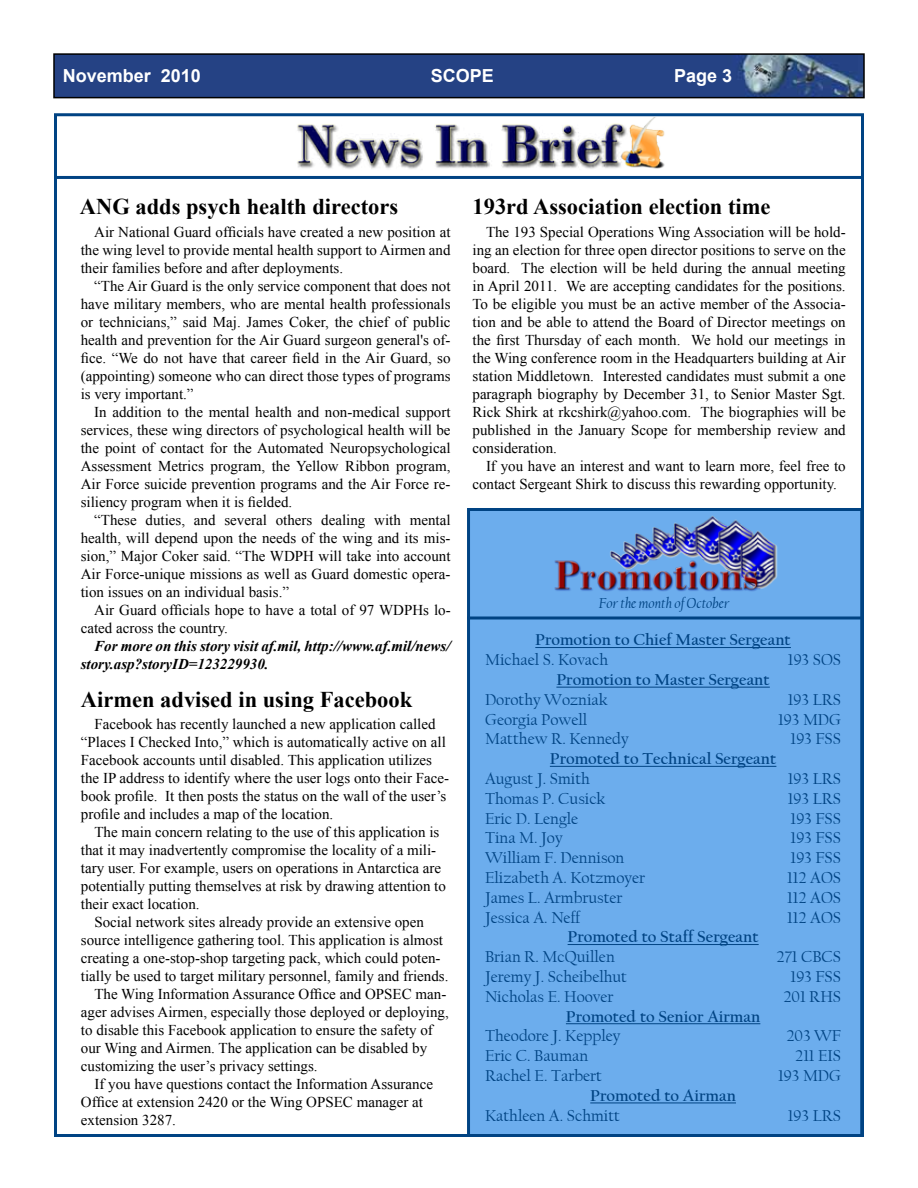
<style>
.page{position:relative;width:918px;height:1188px;background:#fff}
.page>*{position:absolute;margin:0;border:0;box-sizing:border-box;transform-origin:0 0}
.t1{font:700 22.5px "Times New Roman";color:#000}
.t2{font:700 18px "Arial";color:#fff}
.t3{font:16.5px "Californian FB";color:#004383}
.t4{font:700 16.5px "Californian FB";color:#004383}
.t5{font:15px/18px "Times New Roman";color:#000;text-align:justify}
.t6{font:italic 700 15px/18px "Times New Roman";color:#000}
.t7{font:italic 15px "Californian FB";color:#004383}
</style>
<div class="page">
<div style="left:54px;top:113px;width:810px;height:1024px;background:#fff;border:3px solid #004383"></div>
<img style="left:56px;top:56px;width:806px;height:39px">
<div style="left:53px;top:53px;width:812px;height:45px;border:2px solid #000"></div>
<img style="left:297px;top:118px;width:368px;height:51px">
<hr style="left:55px;top:176px;width:809px;height:3px;background:#004383">
<div style="left:467px;top:508px;width:396px;height:629px;background:#6caded;border:3px solid #004383"></div>
<img style="left:554px;top:515px;width:224px;height:77px">
<hr style="left:467px;top:616px;width:396px;height:3px;background:#004383">
<hr style="left:535px;top:647px;width:256px;height:1px;background:#004383">
<hr style="left:556px;top:687px;width:214px;height:1px;background:#004383">
<hr style="left:550px;top:766px;width:226px;height:1px;background:#004383">
<hr style="left:568px;top:944px;width:191px;height:1px;background:#004383">
<hr style="left:566px;top:1023px;width:194px;height:1px;background:#004383">
<hr style="left:590px;top:1102px;width:146px;height:1px;background:#004383">
<p class="t2" style="left:63px;top:64px;width:140px">November 2010</p>
<p class="t2" style="left:431px;top:64px;width:65px">SCOPE</p>
<p class="t2" style="left:674px;top:64px;width:60px">Page 3</p>
<h1 class="t1" style="left:80px;top:191px;width:320px">ANG adds psych health directors</h1>
<p class="t5" style="left:81px;top:223px;width:371px;text-indent:14px">Air National Guard officials have created a new position at the wing level to provide mental health support to Airmen and their families before and after deployments.</p>
<p class="t5" style="left:81px;top:277px;width:371px;text-indent:14px">“The Air Guard is the only service component that does not have military members, who are mental health professionals or technicians,” said Maj. James Coker, the chief of public health and prevention for the Air Guard surgeon general's of&shy;fice. “We do not have that career field in the Air Guard, so (appointing) someone who can direct those types of programs is very important.”</p>
<p class="t5" style="left:81px;top:403px;width:371px;text-indent:14px">In addition to the mental health and non-medical support services, these wing directors of psychological health will be the point of contact for the Automated Neuropsychological Assessment Metrics program, the Yellow Ribbon program, Air Force suicide prevention programs and the Air Force re&shy;siliency program when it is fielded.</p>
<p class="t5" style="left:81px;top:511px;width:371px;text-indent:14px">“These duties, and several others dealing with mental health, will depend upon the needs of the wing and its mis&shy;sion,” Major Coker said. “The WDPH will take into account Air Force-unique missions as well as Guard domestic opera&shy;tion issues on an individual basis.”</p>
<p class="t5" style="left:81px;top:601px;width:371px;text-indent:14px">Air Guard officials hope to have a total of 97 WDPHs lo&shy;cated across the country.</p>
<p class="t6" style="left:81px;top:636px;width:371px;text-indent:14px">For more on this story visit af.mil, http://www.af.mil/news/ story.asp?storyID=123229930.</p>
<p class="t4" style="left:535px;top:631px;width:257px">Promotion to Chief Master Sergeant</p>
<h1 class="t1" style="left:472px;top:191px;width:300px">193rd Association election time</h1>
<p class="t5" style="left:472px;top:223px;width:375px;text-indent:14px">The 193 Special Operations Wing Association will be hold&shy;ing an election for three open director positions to serve on the board. The election will be held during the annual meeting in April 2011. We are accepting candidates for the positions.<br>To be eligible you must be an active member of the Associa&shy;tion and be able to attend the Board of Director meetings on the first Thursday of each month. We hold our meetings in the Wing conference room in the Headquarters building at Air station Middletown. Interested candidates must submit a one paragraph biography by December 31, to Senior Master Sgt.<br>Rick Shirk at rkcshirk@yahoo.com. The biographies will be published in the January Scope for membership review and consideration.</p>
<p class="t5" style="left:472px;top:457px;width:375px;text-indent:14px">If you have an interest and want to learn more, feel free to contact Sergeant Shirk to discuss this rewarding opportunity.</p>
<p class="t7" style="left:599px;top:595px;width:132px">For the month of October</p>
<p class="t3" style="left:485px;top:651px;width:125px">Michael S. Kovach</p>
<p class="t3" style="left:788px;top:651px;width:55px">193 SOS</p>
<p class="t4" style="left:556px;top:670px;width:215px">Promotion to Master Sergeant</p>
<p class="t3" style="left:485px;top:690px;width:124px">Dorothy Wozniak</p>
<p class="t3" style="left:788px;top:690px;width:55px">193 LRS</p>
<p class="t3" style="left:485px;top:710px;width:104px">Georgia Powell</p>
<p class="t3" style="left:778px;top:710px;width:65px">193 MDG</p>
<p class="t3" style="left:485px;top:730px;width:145px">Matthew R. Kennedy</p>
<p class="t3" style="left:790px;top:730px;width:52px">193 FSS</p>
<p class="t4" style="left:550px;top:749px;width:228px">Promoted to Technical Sergeant</p>
<p class="t3" style="left:485px;top:769px;width:106px">August J. Smith</p>
<p class="t3" style="left:788px;top:769px;width:55px">193 LRS</p>
<p class="t3" style="left:485px;top:789px;width:122px">Thomas P. Cusick</p>
<p class="t3" style="left:788px;top:789px;width:55px">193 LRS</p>
<p class="t3" style="left:485px;top:809px;width:95px">Eric D. Lengle</p>
<p class="t3" style="left:790px;top:809px;width:52px">193 FSS</p>
<p class="t3" style="left:485px;top:829px;width:79px">Tina M. Joy</p>
<p class="t3" style="left:790px;top:829px;width:52px">193 FSS</p>
<p class="t3" style="left:485px;top:849px;width:141px">William F. Dennison</p>
<p class="t3" style="left:790px;top:849px;width:52px">193 FSS</p>
<p class="t3" style="left:485px;top:868px;width:162px">Elizabeth A. Kotzmoyer</p>
<p class="t3" style="left:787px;top:868px;width:55px">112 AOS</p>
<p class="t3" style="left:485px;top:888px;width:139px">James L. Armbruster</p>
<p class="t3" style="left:787px;top:888px;width:55px">112 AOS</p>
<p class="t3" style="left:485px;top:908px;width:97px">Jessica A. Neff</p>
<p class="t3" style="left:787px;top:908px;width:55px">112 AOS</p>
<p class="t4" style="left:568px;top:928px;width:193px">Promoted to Staff Sergeant</p>
<p class="t3" style="left:485px;top:948px;width:131px">Brian R. McQuillen</p>
<p class="t3" style="left:776px;top:948px;width:66px">271 CBCS</p>
<p class="t3" style="left:485px;top:967px;width:144px">Jeremy J. Scheibelhut</p>
<p class="t3" style="left:790px;top:967px;width:52px">193 FSS</p>
<p class="t3" style="left:485px;top:987px;width:130px">Nicholas E. Hoover</p>
<p class="t3" style="left:783px;top:987px;width:59px">201 RHS</p>
<p class="t4" style="left:566px;top:1007px;width:196px">Promoted to Senior Airman</p>
<p class="t3" style="left:485px;top:1027px;width:137px">Theodore J. Keppley</p>
<p class="t3" style="left:786px;top:1027px;width:56px">203 WF</p>
<p class="t3" style="left:485px;top:1047px;width:105px">Eric C. Bauman</p>
<p class="t3" style="left:795px;top:1047px;width:48px">211 EIS</p>
<p class="t3" style="left:485px;top:1066px;width:119px">Rachel E. Tarbert</p>
<p class="t3" style="left:778px;top:1066px;width:65px">193 MDG</p>
<p class="t4" style="left:590px;top:1086px;width:147px">Promoted to Airman</p>
<p class="t3" style="left:485px;top:1106px;width:137px">Kathleen A. Schmitt</p>
<p class="t3" style="left:788px;top:1106px;width:55px">193 LRS</p>
<h1 class="t1" style="left:81px;top:684px;width:333px">Airmen advised in using Facebook</h1>
<p class="t5" style="left:81px;top:715px;width:370px;text-align:left;text-indent:14px">Facebook has recently launched a new application called “Places I Checked Into,” which is automatically active on all Facebook accounts until disabled. This application utilizes the IP address to identify where the user logs onto their Face&shy;book profile. It then posts the status on the wall of the user’s profile and includes a map of the location.</p>
<p class="t5" style="left:81px;top:823px;width:366px;text-align:left;text-indent:14px">The main concern relating to the use of this application is that it may inadvertently compromise the locality of a mili&shy;tary user. For example, users on operations in Antarctica are potentially putting themselves at risk by drawing attention to their exact location.</p>
<p class="t5" style="left:94px;top:913px;width:331px">Social network sites already provide an extensive open</p>
<p class="t5" style="left:81px;top:931px;width:364px">source intelligence gathering tool. This application is almost</p>
<p class="t5" style="left:81px;top:949px;width:361px">creating a one-stop-shop targeting pack, which could poten-</p>
<p class="t5" style="left:81px;top:967px;width:369px">tially be used to target military personnel, family and friends.</p>
<p class="t5" style="left:94px;top:985px;width:353px">The Wing Information Assurance Office and OPSEC man-</p>
<p class="t5" style="left:81px;top:1003px;width:369px">ager advises Airmen, especially those deployed or deploying,</p>
<p class="t5" style="left:81px;top:1021px;width:354px">to disable this Facebook application to ensure the safety of</p>
<p class="t5" style="left:81px;top:1039px;width:348px">our Wing and Airmen. The application can be disabled by</p>
<p class="t5" style="left:81px;top:1057px;width:238px">customizing the user’s privacy settings.</p>
<p class="t5" style="left:94px;top:1075px;width:340px">If you have questions contact the Information Assurance</p>
<p class="t5" style="left:81px;top:1093px;width:343px">Office at extension 2420 or the Wing OPSEC manager at</p>
<p class="t5" style="left:81px;top:1111px;width:96px">extension 3287.</p>
</div>
